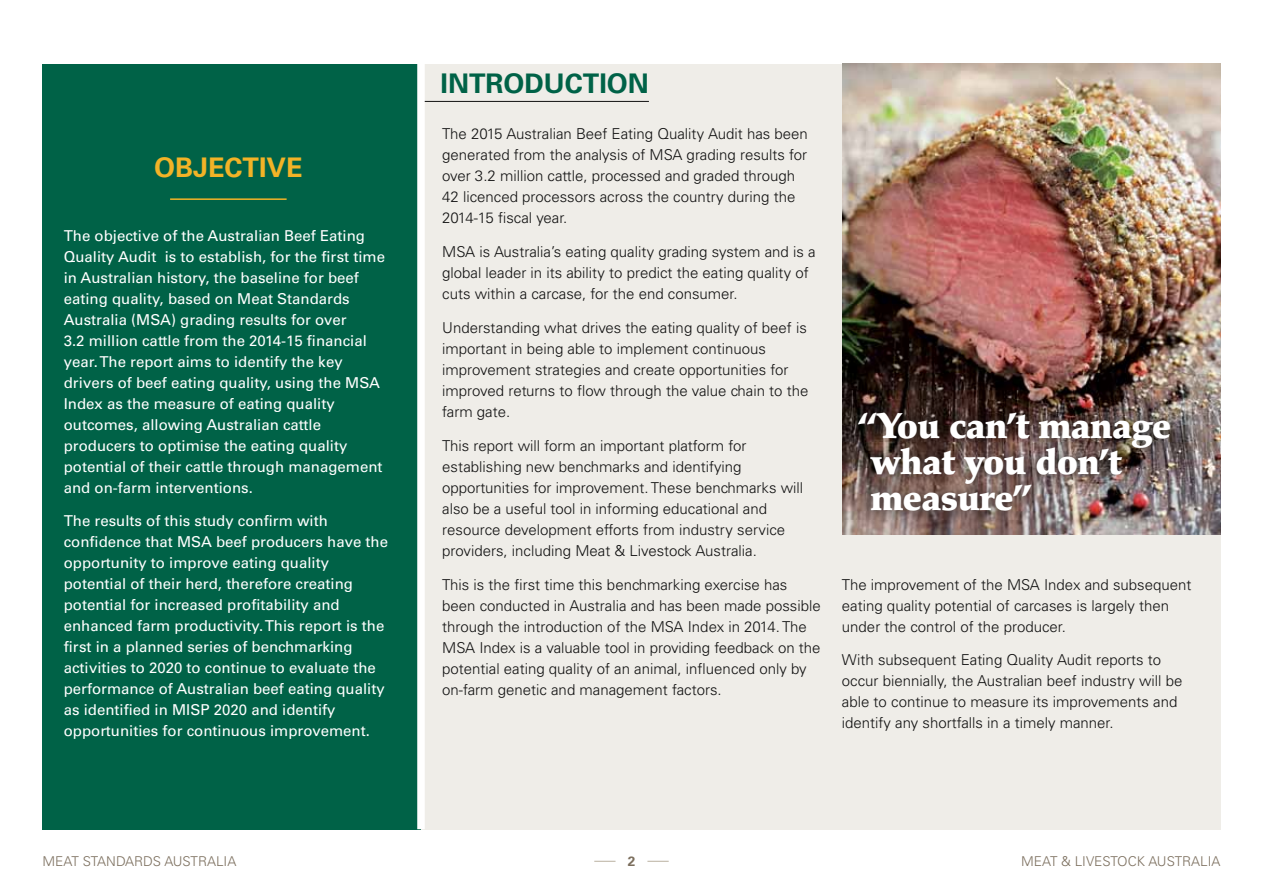
<style>
.page{position:relative;width:1263px;height:893px;background:#fff}
.page>*{position:absolute;margin:0;border:0;box-sizing:border-box;transform-origin:0 0}
.t1{font:900 36px/36px "Palatino";letter-spacing:-.02em;color:#fff}
.t2{font:700 27px "Univers";color:#006247}
.t3{font:700 27px "Univers";color:#f2b327}
.t4{font:300 15px/21px "Univers";color:#121212}
.t5{font:15px/21px "Univers";color:#fff}
.t6{font:300 13.5px "Univers";color:#7b6e5d}
.t7{font:700 13.5px "Univers";color:#7b6e5d}
</style>
<div class="page">
<div style="left:43px;top:64px;width:378px;height:765px;background:#006247"></div>
<div style="left:421px;top:64px;width:799px;height:765px;background:#efede8"></div>
<div style="left:417px;top:64px;width:8px;height:765px;background:#fff"></div>
<svg style="left:647px;top:861px;width:22px;height:1px"></svg>
<svg style="left:594px;top:861px;width:21px;height:1px"></svg>
<hr style="left:170px;top:198px;width:117px;height:2px;background:#f2b327">
<hr style="left:425px;top:101px;width:224px;height:1px;background:#121212">
<img style="left:842px;top:64px;width:378px;height:471px">
<div style="left:844px;top:398px;width:341px;height:128px;background:#121212;opacity:.75"></div>
<h2 class="t3" style="left:154px;top:152px;width:150px">OBJECTIVE</h2>
<p class="t5" style="left:64px;top:225px;width:323px">The objective of the Australian Beef Eating Quality Audit is to establish, for the first time in Australian history, the baseline for beef eating quality, based on Meat Standards Australia (MSA) grading results for over<br>3.2 million cattle from the 2014-15 financial year. The report aims to identify the key drivers of beef eating quality, using the MSA Index as the measure of eating quality outcomes, allowing Australian cattle producers to optimise the eating quality potential of their cattle through management and on-farm interventions.</p>
<p class="t5" style="left:64px;top:511px;width:326px">The results of this study confirm with confidence that MSA beef producers have the opportunity to improve eating quality potential of their herd, therefore creating potential for increased profitability and enhanced farm productivity. This report is the first in a planned series of benchmarking activities to 2020 to continue to evaluate the performance of Australian beef eating quality as identified in MISP 2020 and identify opportunities for continuous improvement.</p>
<h2 class="t2" style="left:441px;top:67px;width:210px">INTRODUCTION</h2>
<p class="t4" style="left:442px;top:124px;width:367px">The 2015 Australian Beef Eating Quality Audit has been generated from the analysis of MSA grading results for over 3.2 million cattle, processed and graded through 42 licenced processors across the country during the 2014-15 fiscal year.</p>
<p class="t4" style="left:442px;top:241px;width:375px">MSA is Australia’s eating quality grading system and is a global leader in its ability to predict the eating quality of cuts within a carcase, for the end consumer.</p>
<p class="t4" style="left:442px;top:317px;width:368px">U nderstanding what drives the eating quality of beef is important in being able to implement continuous improvement strategies and create opportunities for improved returns to flow through the value chain to the farm gate.</p>
<p class="t4" style="left:442px;top:435px;width:362px">This report will form an important platform for establishing new benchmarks and identifying opportunities for improvement. These benchmarks will also be a useful tool in informing educational and resource development efforts from industry service providers, including Meat &amp; Livestock Australia.</p>
<p class="t4" style="left:442px;top:574px;width:380px">This is the first time this benchmarking exercise has been conducted in Australia and has been made possible through the introduction of the MSA I ndex in 2014. The MSA I ndex is a valuable tool in providing feedback on the potential eating quality of an animal, influenced only by on-farm genetic and management factors.</p>
<p class="t4" style="left:842px;top:574px;width:351px">The improvement of the MSA I ndex and subsequent eating quality potential of carcases is largely then under the control of the producer.</p>
<h1 class="t1" style="left:871px;top:408px;width:302px;text-indent:-13px">“You can’t manage what you don’t measure”</h1>
<p class="t4" style="left:842px;top:649px;width:342px">With subsequent Eating Quality Audit reports to occur biennially, the Australian beef industry will be able to continue to measure its improvements and identify any shortfalls in a timely manner.</p>
<p class="t6" style="left:43px;top:853px;width:195px">Meat Standards Australia</p>
<p class="t7" style="left:628px;top:853px;width:9px">2</p>
<p class="t6" style="left:1021px;top:853px;width:201px">Meat &amp; livestock Australia</p>
</div>
